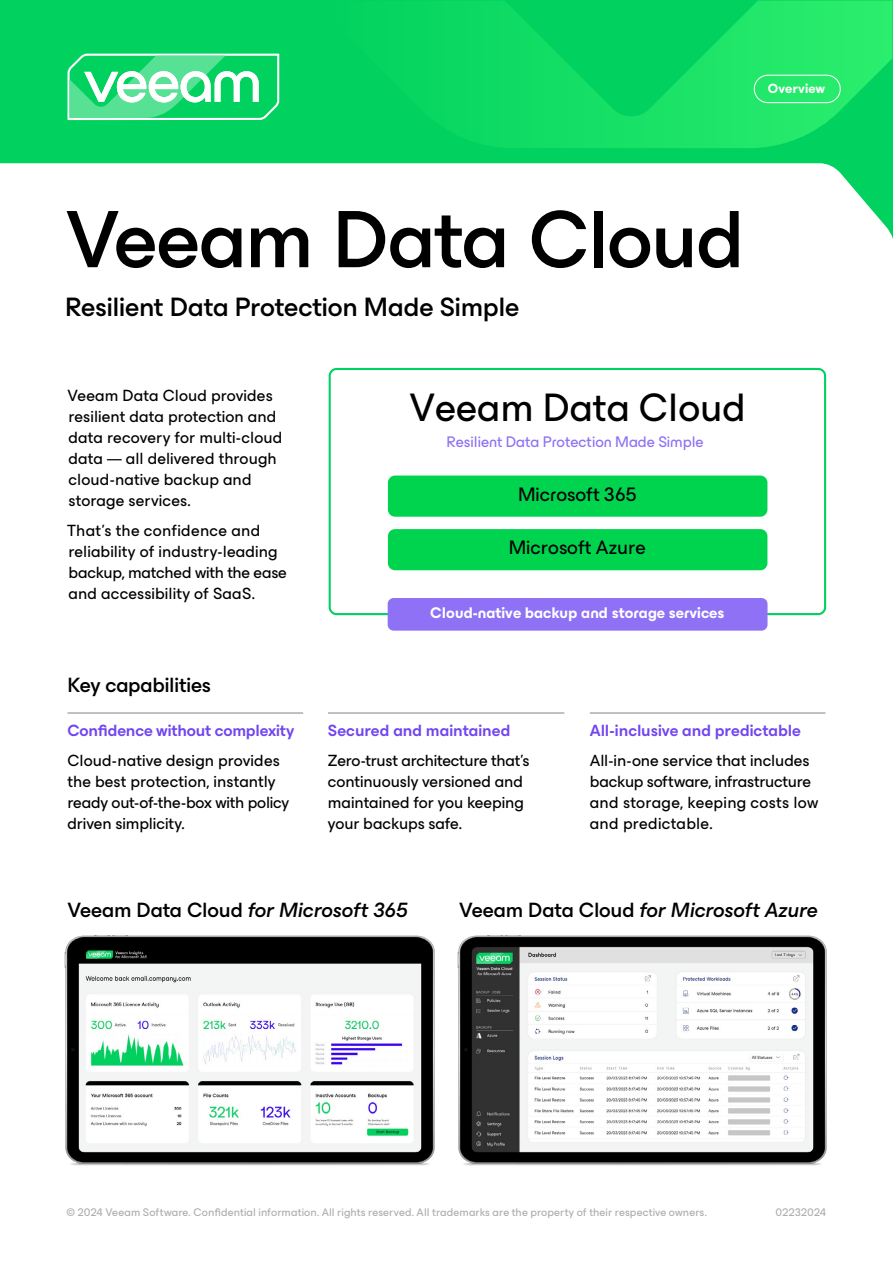
<style>
.page{position:relative;width:893px;height:1263px;background:#fff}
.page>*{position:absolute;margin:0;border:0;box-sizing:border-box;transform-origin:0 0}
.t1{font:500 82.5px "ES Build Neutral";letter-spacing:-.02em;color:#000}
.t2{font:40.35px "ES Build Neutral";color:#000}
.t3{font:500 27px "ES Build Neutral";letter-spacing:-.01em;color:#000}
.t4{font:italic 500 21px "ES Build Neutral";letter-spacing:-.005em;color:#000}
.t5{font:500 21px "ES Build Neutral";letter-spacing:-.01em;color:#000}
.t6{font:19.8px "ES Build Neutral";color:#000}
.t7{font:19.8px "ES Build";color:#000}
.t8{font:16.5px/21px "ES Build Neutral";color:#000}
.t9{font:600 16.5px "ES Build Neutral";letter-spacing:-.005em;color:#7144f0}
.t10{font:700 15.6px "ES Build";color:#fff}
.t11{font:15.6px "ES Build";color:#8e71f4}
.t12{font:700 13.5px "ES Build Neutral";letter-spacing:.01em;color:#fff}
.t13{font:11.25px "ES Build Neutral";letter-spacing:.01em;color:#adacaf}
.s1{font-style:normal}
</style>
<div class="page">
<svg style="left:1px;top:1px;width:891px;height:235px"></svg>
<svg style="left:312px;top:1px;width:580px;height:147px;background:#0eda63"></svg>
<svg style="left:66px;top:53px;width:214px;height:68px"></svg>
<div style="left:754px;top:75px;width:87px;height:28px;border:1px solid #fff;border-radius:14px"></div>
<hr style="left:328px;top:712px;width:236px;height:2px;background:#adacaf">
<hr style="left:590px;top:712px;width:235px;height:2px;background:#adacaf">
<hr style="left:68px;top:712px;width:235px;height:2px;background:#adacaf">
<svg style="left:329px;top:368px;width:497px;height:247px"></svg>
<div style="left:388px;top:475px;width:379px;height:42px;background:#00d34e;border-radius:7px"></div>
<div style="left:388px;top:529px;width:379px;height:41px;background:#00d34e;border-radius:7px"></div>
<div style="left:388px;top:598px;width:379px;height:33px;background:#8e71f4;border-radius:6px"></div>
<img style="left:64px;top:936px;width:371px;height:230px">
<img style="left:457px;top:935px;width:370px;height:231px">
<p class="t12" style="left:768px;top:78px;width:59px">Overview</p>
<h1 class="t1" style="left:66px;top:175px;width:680px">Veeam Data Cloud</h1>
<h3 class="t3" style="left:65px;top:286px;width:456px">Resilient Data Protection Made Simple</h3>
<p class="t8" style="left:68px;top:383px;width:216px">Veeam Data Cloud provides resilient data protection and data recovery for multi-cloud data — all delivered through cloud-native backup and storage services.</p>
<p class="t8" style="left:67px;top:518px;width:221px">That’s the confidence and reliability of industry-leading backup, matched with the ease and accessibility of SaaS.</p>
<p class="t5" style="left:68px;top:669px;width:145px">Key capabilities</p>
<h2 class="t2" style="left:410px;top:376px;width:338px">Veeam Data Cloud</h2>
<p class="t11" style="left:446px;top:429px;width:259px">Resilient Data Protection Made Simple</p>
<p class="t7" style="left:518px;top:479px;width:120px">Microsoft 365</p>
<p class="t6" style="left:509px;top:532px;width:139px">Microsoft Azure</p>
<p class="t10" style="left:430px;top:600px;width:296px">Cloud-native backup and storage services</p>
<p class="t9" style="left:68px;top:717px;width:228px">Confidence without complexity</p>
<p class="t8" style="left:68px;top:748px;width:223px">Cloud-native design provides the best protection, instantly ready out-of-the-box with policy driven simplicity.</p>
<p class="t9" style="left:328px;top:717px;width:184px">Secured and maintained</p>
<p class="t8" style="left:328px;top:748px;width:203px">Zero-trust architecture that’s continuously versioned and maintained for you keeping your backups safe.</p>
<p class="t9" style="left:590px;top:717px;width:213px">All-inclusive and predictable</p>
<p class="t8" style="left:590px;top:748px;width:230px">All-in-one service that includes backup software, infrastructure and storage, keeping costs low and predictable.</p>
<p class="t4" style="left:68px;top:893px;width:342px"><span class="s1">Veeam Data Cloud</span> for Microsoft 365</p>
<p class="t4" style="left:459px;top:893px;width:360px"><span class="s1">Veeam Data Cloud</span> for Microsoft Azure</p>
<p class="t13" style="left:66px;top:1204px;width:642px">© 2024 Veeam Software. Confidential information. All rights reserved. All trademarks are the property of their respective owners.</p>
<p class="t13" style="left:776px;top:1204px;width:52px">02232024</p>
</div>
